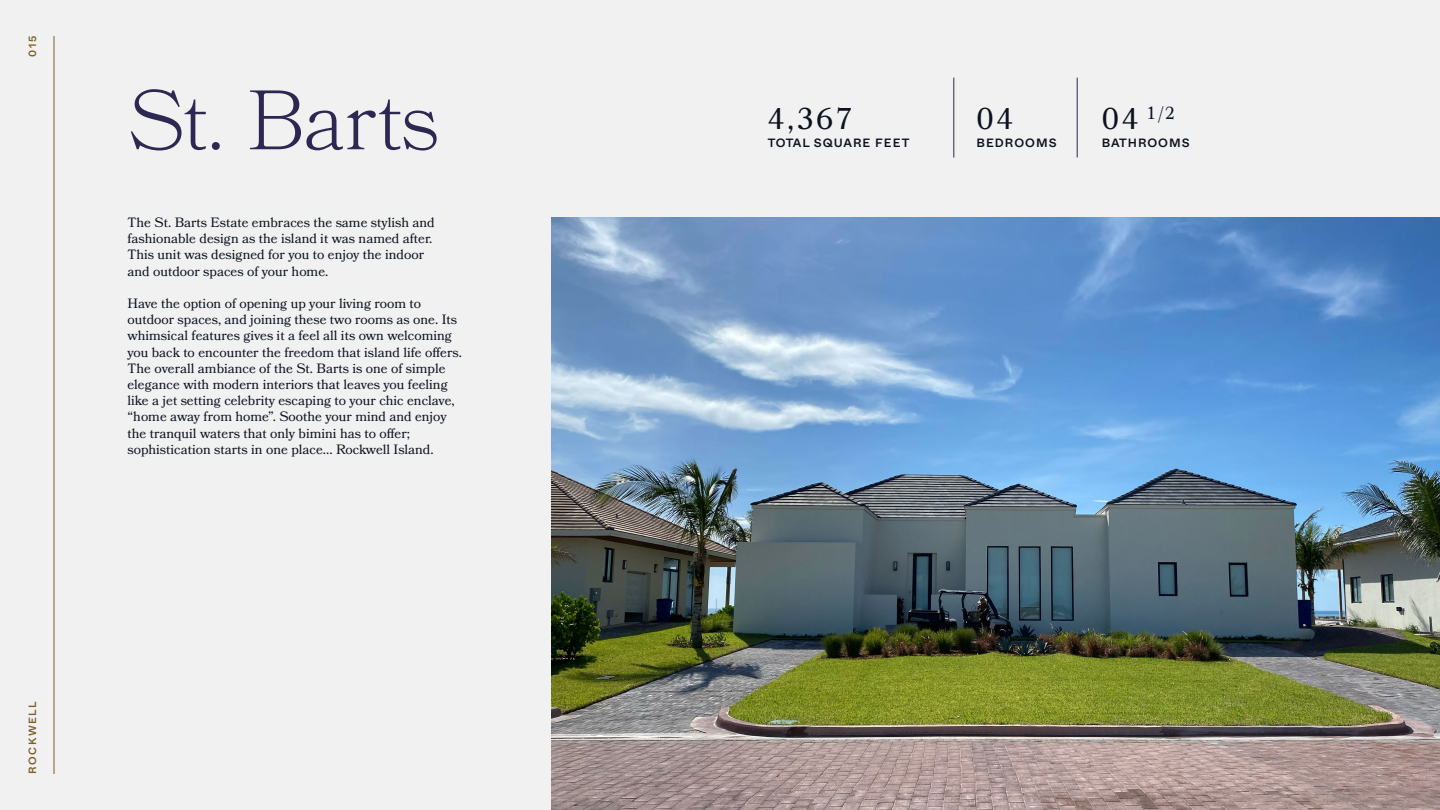
<style>
.page{position:relative;width:1440px;height:810px;background:#f1f1f1}
.page>*{position:absolute;margin:0;border:0;box-sizing:border-box;transform-origin:0 0}
.t1{font:300 84px "Bookmania";letter-spacing:-.02em;color:#2c2851}
.t2{font:30px "Bookmania";color:#0c121f}
.t3{font:17.48px "Bookmania";color:#0c121f}
.t4{font:13.5px/16.2px "Bookmania";color:#0c121f}
.t5{font:500 12px "Whyte";letter-spacing:.085em;color:#0c121f}
.t6{font:500 10.5px "Whyte";letter-spacing:.15em;color:#7d5e25}
.s1{font-size:30px}
</style>
<div class="page">
<img style="left:551px;top:218px;width:889px;height:592px">
<hr style="left:54px;top:36px;width:1px;height:738px;background:#7d5e25">
<hr style="left:954px;top:78px;width:1px;height:80px;background:#2b294e">
<hr style="left:1077px;top:78px;width:1px;height:80px;background:#2b294e">
<p class="t6" style="left:24px;top:57px;width:23px;rotate:-90deg">015</p>
<h1 class="t1" style="left:128px;top:71px;width:313px">St. Barts</h1>
<p class="t4" style="left:128px;top:214px;width:309px">The St. Barts Estate embraces the same stylish and fashionable design as the island it was named after.<br>This unit was designed for you to enjoy the indoor and outdoor spaces of your home.</p>
<p class="t4" style="left:128px;top:295px;width:336px">Have the option of opening up your living room to outdoor spaces, and joining these two rooms as one. Its whimsical features gives it a feel all its own welcoming you back to encounter the freedom that island life offers.<br>The overall ambiance of the St. Barts is one of simple elegance with modern interiors that leaves you feeling like a jet setting celebrity escaping to your chic enclave, “home away from home”. Soothe your mind and enjoy the tranquil waters that only bimini has to offer; sophistication starts in one place... Rockwell Island.</p>
<p class="t6" style="left:24px;top:774px;width:74px;rotate:-90deg">ROCKWELL</p>
<h2 class="t2" style="left:768px;top:101px;width:87px">4,367</h2>
<p class="t5" style="left:768px;top:133px;width:143px">TOTAL SQUARE FEET</p>
<h2 class="t2" style="left:976px;top:101px;width:38px">04</h2>
<p class="t5" style="left:977px;top:133px;width:82px">BEDROOMS</p>
<p class="t3" style="left:1102px;top:103px;width:75px"><span class="s1">04</span> 1/2</p>
<p class="t5" style="left:1102px;top:133px;width:89px">BATHROOMS</p>
</div>
